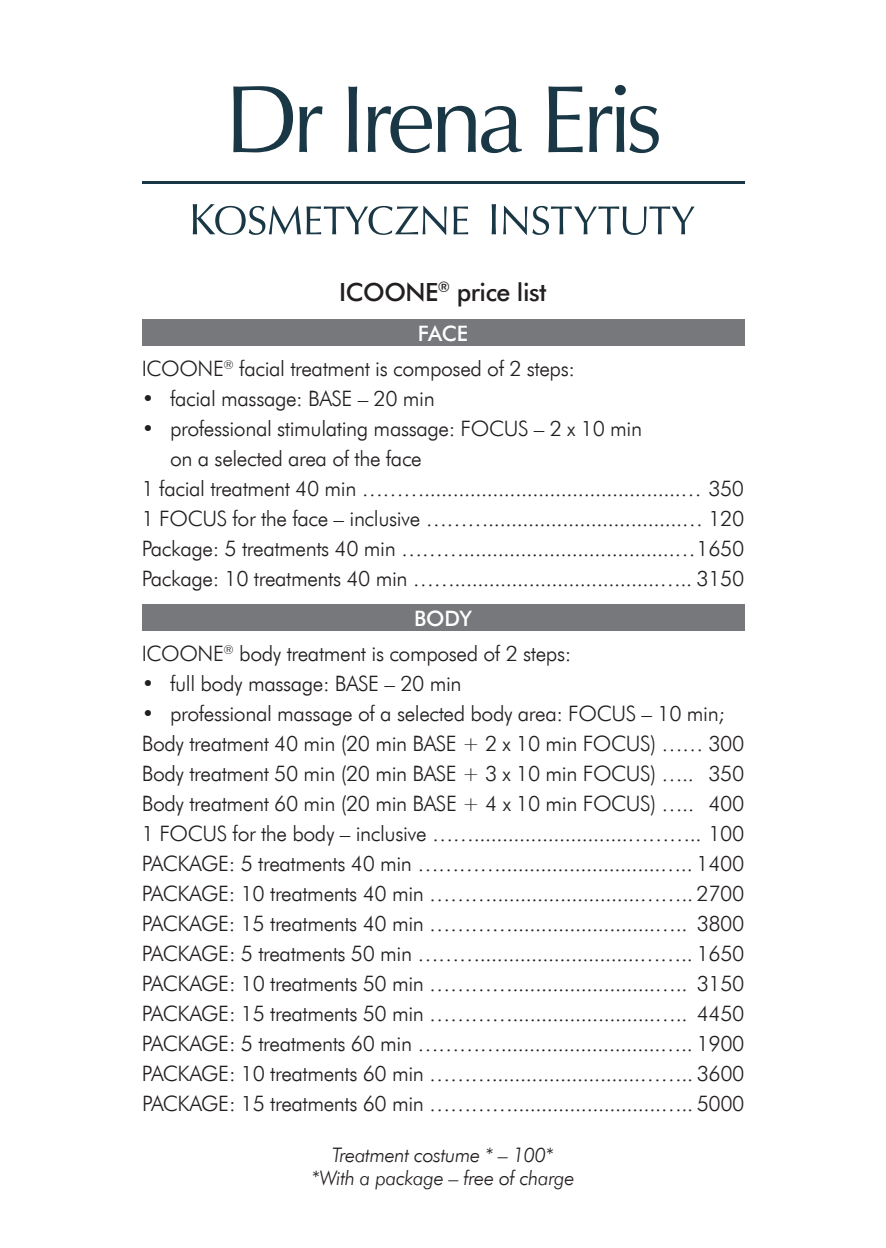
<style>
.page{position:relative;width:886px;height:1248px;background:#fff}
.page>*{position:absolute;margin:0;border:0;box-sizing:border-box;transform-origin:0 0}
.t1{font:25px "Futura Md EU Normal";letter-spacing:-.02em;color:#231f20}
.t2{font:21.25px/30px "Futura Lt EU Normal";letter-spacing:-.02em;color:#231f20}
.t3{font:21.25px "Futura Md EU Normal";letter-spacing:-.015em;color:#fff}
.t4{font:20px/22.5px "Futura Lt EU Italic";letter-spacing:-.02em;color:#231f20;text-align:center}
</style>
<div class="page">
<svg style="left:233px;top:86px;width:60px;height:66px"></svg>
<svg style="left:299px;top:106px;width:24px;height:46px"></svg>
<svg style="left:348px;top:86px;width:9px;height:66px"></svg>
<svg style="left:368px;top:106px;width:64px;height:47px"></svg>
<svg style="left:438px;top:106px;width:84px;height:47px"></svg>
<svg style="left:548px;top:86px;width:35px;height:66px"></svg>
<svg style="left:589px;top:85px;width:70px;height:68px"></svg>
<hr style="left:142px;top:181px;width:602px;height:3px;background:#1a3745">
<svg style="left:193px;top:204px;width:254px;height:31px"></svg>
<svg style="left:453px;top:206px;width:15px;height:28px"></svg>
<svg style="left:492px;top:204px;width:4px;height:30px"></svg>
<svg style="left:503px;top:206px;width:192px;height:29px"></svg>
<div style="left:142px;top:319px;width:602px;height:27px;background:#76787b"></div>
<div style="left:142px;top:604px;width:602px;height:27px;background:#76787b"></div>
<p class="t1" style="left:339px;top:277px;width:209px">ICOONE<sup>®</sup> price list</p>
<p class="t3" style="left:418px;top:320px;width:52px">FACE</p>
<p class="t2" style="left:142px;top:354px;width:435px">ICOONE<sup>®</sup> facial treatment is composed of 2 steps:</p>
<p class="t2" style="left:142px;top:384px;width:294px">• facial massage: BASE – 20 min</p>
<p class="t2" style="left:142px;top:414px;width:502px">• professional stimulating massage: FOCUS – 2 x 10 min</p>
<p class="t2" style="left:170px;top:444px;width:253px">on a selected area of the face</p>
<p class="t2" style="left:142px;top:474px;width:604px">1 facial treatment 40 min ……….............................................… 350</p>
<p class="t2" style="left:142px;top:504px;width:604px">1 FOCUS for the face – inclusive ………..................................… 120</p>
<p class="t2" style="left:142px;top:534px;width:604px">Package: 5 treatments 40 min ……….....................................…1650</p>
<p class="t2" style="left:142px;top:564px;width:604px">Package: 10 treatments 40 min ……....................................….. 3150</p>
<p class="t3" style="left:414px;top:605px;width:59px">BODY</p>
<p class="t2" style="left:142px;top:639px;width:431px">ICOONE<sup>®</sup> body treatment is composed of 2 steps:</p>
<p class="t2" style="left:142px;top:669px;width:321px">• full body massage: BASE – 20 min</p>
<p class="t2" style="left:142px;top:699px;width:604px">• professional massage of a selected body area: FOCUS – 10 min; Body treatment 40 min (20 min BASE + 2 x 10 min FOCUS) …… 300<br>Body treatment 50 min (20 min BASE + 3 x 10 min FOCUS) ….. 350<br>Body treatment 60 min (20 min BASE + 4 x 10 min FOCUS) ….. 400<br>1 FOCUS for the body – inclusive ……...........................……….. 100<br>PACKAGE: 5 treatments 40 min …………............................….. 1400<br>PACKAGE: 10 treatments 40 min ………..........................…….. 2700<br>PACKAGE: 15 treatments 40 min ………….........................….. 3800<br>PACKAGE: 5 treatments 50 min ………............................…….. 1650<br>PACKAGE: 10 treatments 50 min ………….........................….. 3150<br>PACKAGE: 15 treatments 50 min ………….........................….. 4450<br>PACKAGE: 5 treatments 60 min …………............................….. 1900<br>PACKAGE: 10 treatments 60 min ………..........................…….. 3600<br>PACKAGE: 15 treatments 60 min …………..........................….. 5000</p>
<p class="t4" style="left:311px;top:1144px;width:265px">Treatment costume * – 100* *With a package – free of charge</p>
</div>
